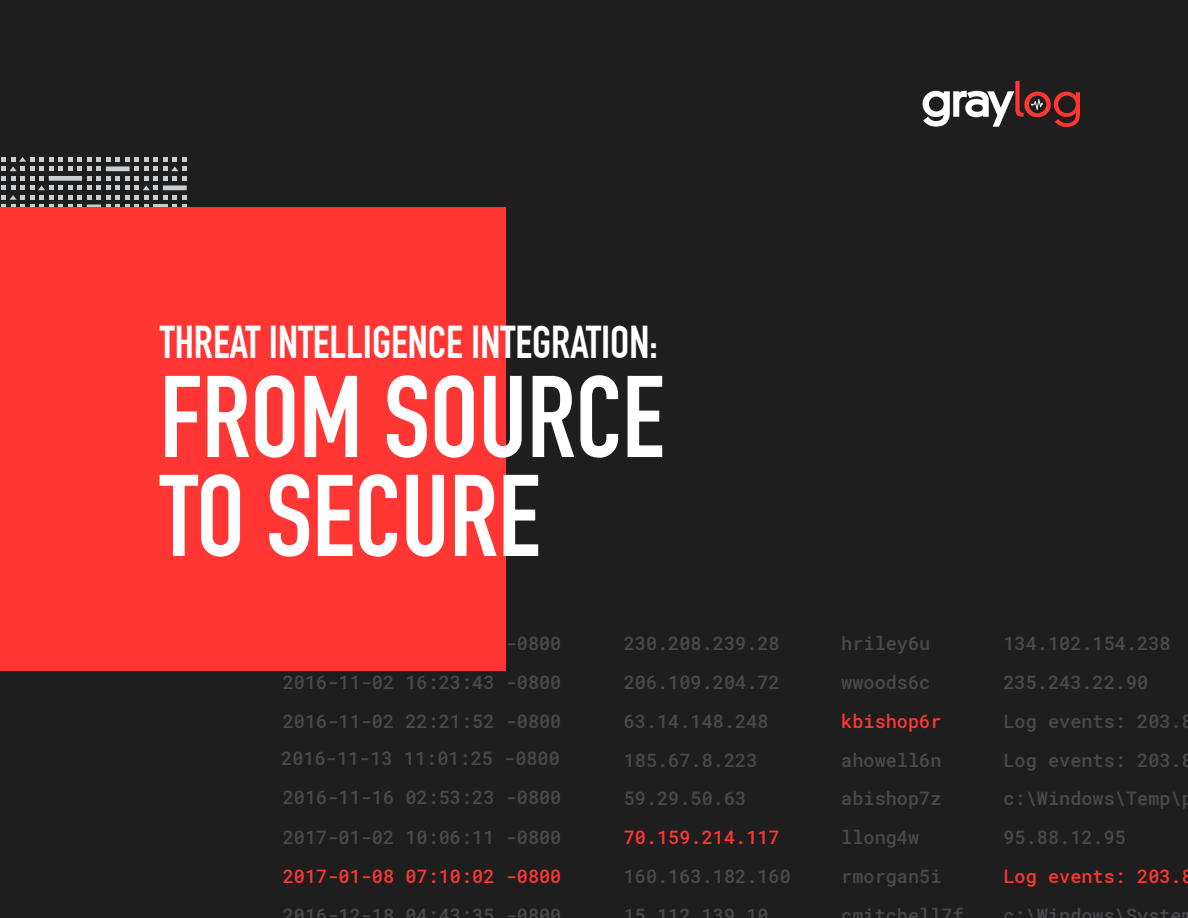
<style>
.page{position:relative;width:1188px;height:918px;background:#1e1e1e}
.page>*{position:absolute;margin:0;border:0;box-sizing:border-box;transform-origin:0 0}
.t1{font:700 114px/99px "DIN Condensed";color:#fff}
.t2{font:700 45px "DIN Condensed";color:#fff}
.t3{font:500 18.6px "Roboto Mono";color:#4a4a4d}
.t4{font:500 18.6px "Roboto Mono";color:#ff3633}
.t5{font:500 18.6px "Roboto Mono";color:#49494c}
</style>
<div class="page">
<svg style="left:923px;top:81px;width:157px;height:46px"></svg>
<svg style="left:1px;top:157px;width:186px;height:50px"></svg>
<div style="left:0;top:207px;width:506px;height:463px;background:#ff3633"></div>
<h2 class="t2" style="left:160px;top:316px;width:500px">THREAT INTELLIGENCE INTEGRATION:</h2>
<h1 class="t1" style="left:160px;top:368px;width:506px">FROM SOURCE<br>TO SECURE</h1>
<p class="t3" style="left:624px;top:636px;width:158px">230.208.239.28</p>
<p class="t3" style="left:841px;top:636px;width:91px">hriley6u</p>
<p class="t3" style="left:1003px;top:636px;width:169px">134.102.154.238</p>
<p class="t3" style="left:283px;top:675px;width:280px">2016-11-02 16:23:43 -0800</p>
<p class="t3" style="left:624px;top:675px;width:158px">206.109.204.72</p>
<p class="t3" style="left:841px;top:675px;width:91px">wwoods6c</p>
<p class="t3" style="left:1003px;top:675px;width:146px">235.243.22.90</p>
<p class="t3" style="left:283px;top:714px;width:280px">2016-11-02 22:21:52 -0800</p>
<p class="t3" style="left:624px;top:714px;width:146px">63.14.148.248</p>
<p class="t4" style="left:841px;top:714px;width:102px">kbishop6r</p>
<p class="t3" style="left:1003px;top:714px;width:191px">Log events: 203.8</p>
<p class="t3" style="left:281px;top:751px;width:280px">2016-11-13 11:01:25 -0800</p>
<p class="t5" style="left:624px;top:752px;width:135px">185.67.8.223</p>
<p class="t3" style="left:841px;top:752px;width:102px">ahowell6n</p>
<p class="t3" style="left:1003px;top:752px;width:191px">Log events: 203.8</p>
<p class="t3" style="left:283px;top:789px;width:280px">2016-11-16 02:53:23 -0800</p>
<p class="t3" style="left:624px;top:791px;width:124px">59.29.50.63</p>
<p class="t3" style="left:841px;top:791px;width:102px">abishop7z</p>
<p class="t3" style="left:1003px;top:791px;width:191px">c:\Windows\Temp\p</p>
<p class="t3" style="left:283px;top:830px;width:280px">2017-01-02 10:06:11 -0800</p>
<p class="t3" style="left:841px;top:830px;width:80px">llong4w</p>
<p class="t5" style="left:1003px;top:830px;width:124px">95.88.12.95</p>
<p class="t4" style="left:624px;top:830px;width:158px">70.159.214.117</p>
<p class="t4" style="left:283px;top:868px;width:280px">2017-01-08 07:10:02 -0800</p>
<p class="t3" style="left:283px;top:907px;width:280px">2016-12-18 04:43:35 -0800</p>
<p class="t3" style="left:624px;top:868px;width:169px">160.163.182.160</p>
<p class="t3" style="left:624px;top:907px;width:146px">15 112 139 10</p>
<p class="t5" style="left:841px;top:868px;width:102px">rmorgan5i</p>
<p class="t4" style="left:1003px;top:868px;width:191px">Log events: 203.8</p>
<p class="t3" style="left:841px;top:907px;width:124px">cmitchell7f</p>
<p class="t3" style="left:1003px;top:907px;width:191px">c:\Windows\S stem</p>
</div>
